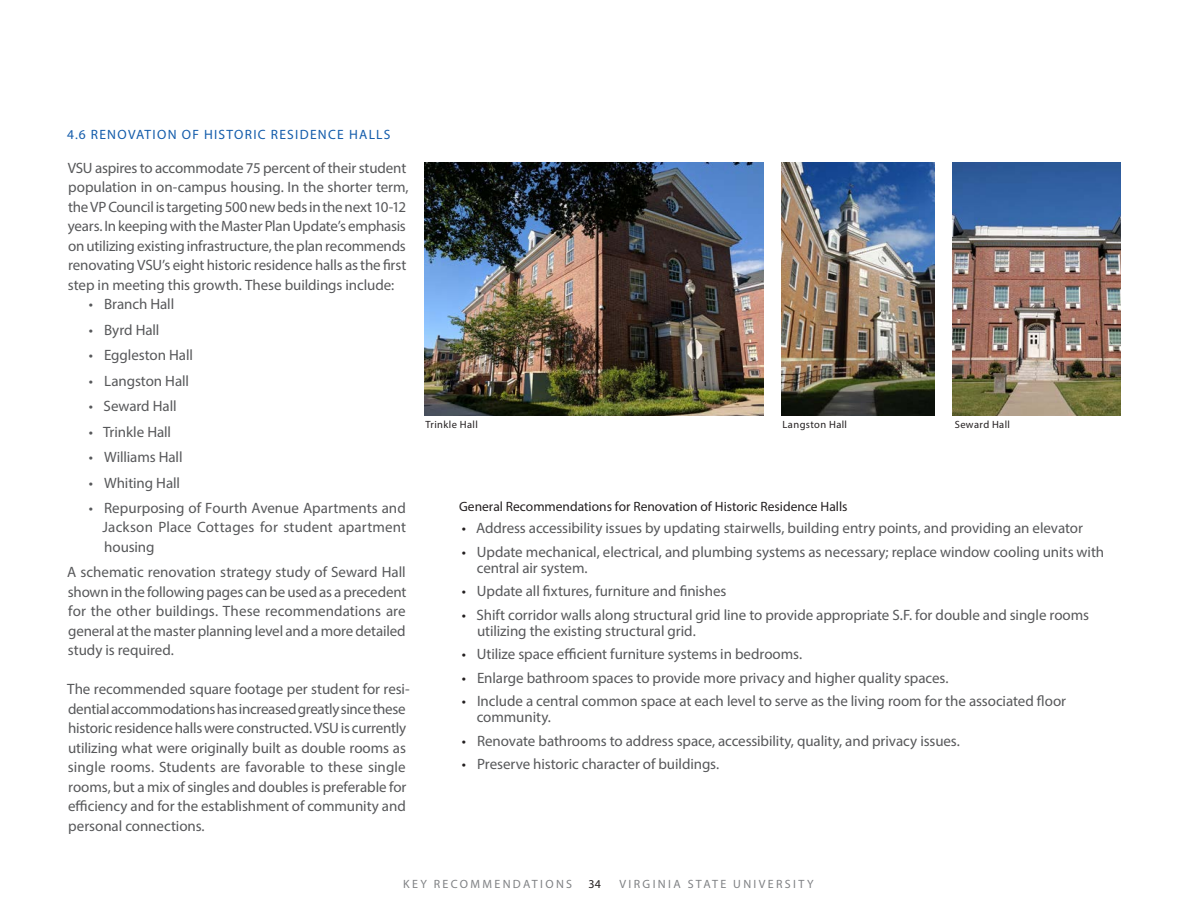
<style>
.page{position:relative;width:1188px;height:918px;background:#fff}
.page>*{position:absolute;margin:0;border:0;box-sizing:border-box;transform-origin:0 0}
.Body{font:15px/19.5px "Myriad Pro";letter-spacing:-.005em;color:#57585a}
.Text_Sub_Headers{font:13.5px "Myriad Pro";color:#231f20}
.Text_Headers{font:13.5px "Myriad Pro";letter-spacing:.095em;color:#135cab}
.t1{font:12px "Myriad Pro";letter-spacing:.195em;color:#808285}
.t2{font:12px "Myriad Pro";color:#231f20}
.Captions{font:10.5px "Myriad Pro";letter-spacing:.035em;color:#231f20}
.s1{color:#231f20}
</style>
<div class="page">
<img style="left:953px;top:162px;width:167px;height:254px">
<img style="left:782px;top:162px;width:153px;height:254px">
<img style="left:424px;top:162px;width:340px;height:254px">
<p class="Text_Headers" style="left:67px;top:126px;width:325px">4.6 RENOVATION OF HISTORIC RESIDENCE HALLS</p>
<p class="Body" style="left:68px;top:158px;width:342px">VSU aspires to accommodate 75 percent of their student population in on-campus housing. In the shorter term, the VP Council is targeting 500 new beds in the next 10-12 years. In keeping with the Master Plan Update’s emphasis on utilizing existing infrastructure, the plan recommends renovating VSU’s eight historic residence halls as the first step in meeting this growth. These buildings include:</p>
<p class="Body" style="left:89px;top:294px;width:87px">• Branch Hall</p>
<p class="Body" style="left:89px;top:320px;width:72px">• Byrd Hall</p>
<p class="Body" style="left:89px;top:345px;width:106px">• Eggleston Hall</p>
<p class="Body" style="left:89px;top:371px;width:102px">• Langston Hall</p>
<p class="Body" style="left:89px;top:396px;width:89px">• Seward Hall</p>
<p class="Body" style="left:89px;top:422px;width:84px">• Trinkle Hall</p>
<p class="Body" style="left:89px;top:447px;width:95px">• Williams Hall</p>
<p class="Body" style="left:89px;top:473px;width:93px">• Whiting Hall</p>
<p class="Body" style="left:103px;top:498px;width:305px;text-align:justify;text-indent:-14px">• Repurposing of Fourth Avenue Apartments and Jackson Place Cottages for student apartment housing</p>
<p class="Body" style="left:67px;top:562px;width:341px;text-align:justify">A schematic renovation strategy study of Seward Hall shown in the following pages can be used as a precedent for the other buildings. These recommendations are general at the master planning level and a more detailed study is required.</p>
<p class="Body" style="left:67px;top:679px;width:344px">The recommended square footage per student for resi&shy;dential accommodations has increased greatly since these historic residence halls were constructed. VSU is currently utilizing what were originally built as double rooms as single rooms. Students are favorable to these single rooms, but a mix of singles and doubles is preferable for efficiency and for the establishment of community and personal connections.</p>
<p class="Captions" style="left:426px;top:418px;width:54px">Trinkle Hall</p>
<p class="Captions" style="left:782px;top:418px;width:66px">Langston Hall</p>
<p class="Captions" style="left:955px;top:418px;width:57px">Seward Hall</p>
<p class="Text_Sub_Headers" style="left:459px;top:498px;width:390px">General Recommendations for Renovation of Historic Residence Halls</p>
<p class="Body" style="left:462px;top:518px;width:623px"><span class="s1">•</span> Address accessibility issues by updating stairwells, building entry points, and providing an elevator</p>
<p class="Body" style="left:477px;top:543px;width:629px;line-height:16.5px;text-indent:-15px"><span class="s1">•</span> Update mechanical, electrical, and plumbing systems as necessary; replace window cooling units with central air system.</p>
<p class="Body" style="left:462px;top:581px;width:266px"><span class="s1">•</span> Update all fixtures, furniture and finishes</p>
<p class="Body" style="left:477px;top:606px;width:614px;line-height:16.5px;text-indent:-15px"><span class="s1">•</span> Shift corridor walls along structural grid line to provide appropriate S.F. for double and single rooms utilizing the existing structural grid.</p>
<p class="Body" style="left:462px;top:644px;width:342px"><span class="s1">•</span> Utilize space efficient furniture systems in bedrooms.</p>
<p class="Body" style="left:462px;top:668px;width:488px"><span class="s1">•</span> Enlarge bathroom spaces to provide more privacy and higher quality spaces.</p>
<p class="Body" style="left:477px;top:692px;width:591px;line-height:16.5px;text-indent:-15px"><span class="s1">•</span> Include a central common space at each level to serve as the living room for the associated floor community.</p>
<p class="Body" style="left:462px;top:731px;width:500px"><span class="s1">•</span> Renovate bathrooms to address space, accessibility, quality, and privacy issues.</p>
<p class="Body" style="left:462px;top:754px;width:259px"><span class="s1">•</span> Preserve historic character of buildings.</p>
<p class="t1" style="left:403px;top:876px;width:170px">KEY RECOMMENDATIONS</p>
<p class="t2" style="left:589px;top:876px;width:14px">34</p>
<p class="t1" style="left:620px;top:876px;width:195px">VIRGINIA STATE UNIVERSITY</p>
</div>
